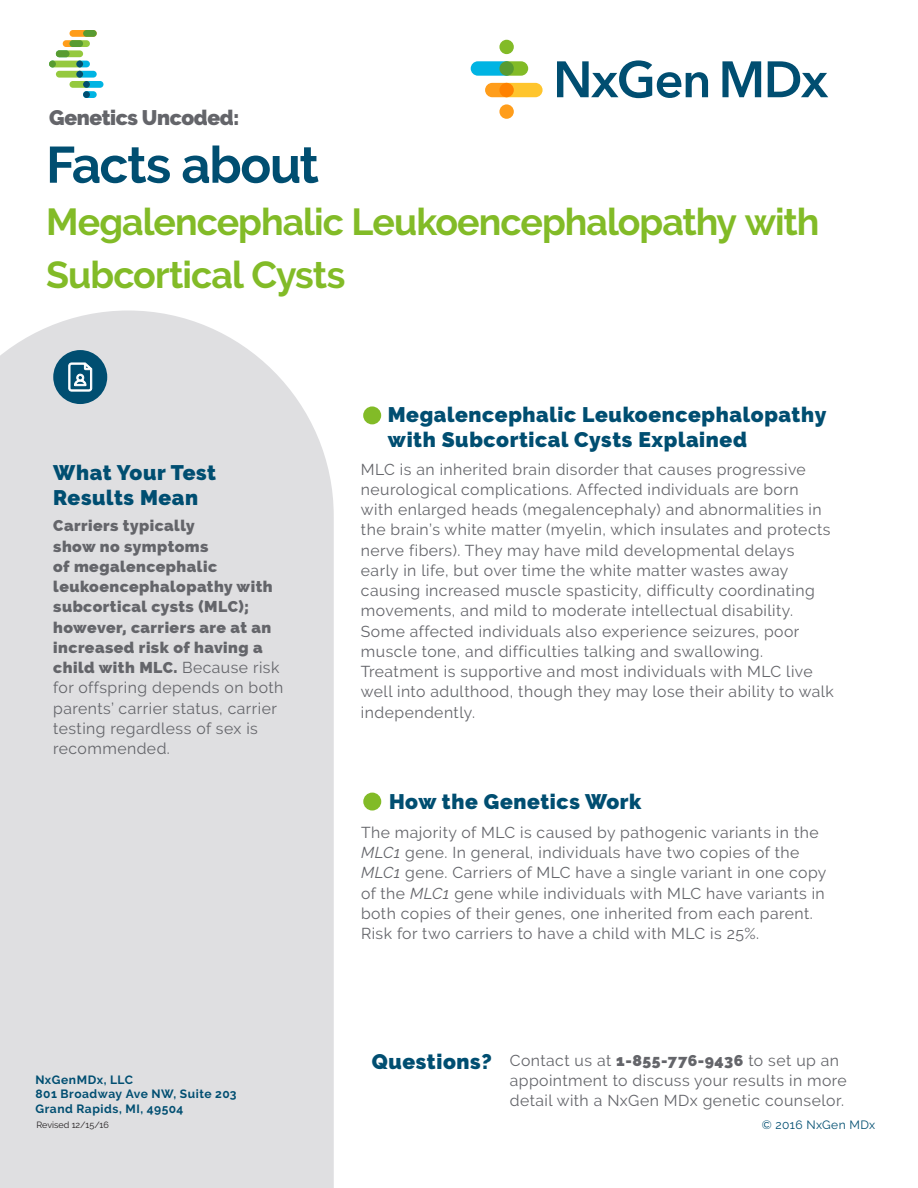
<style>
.page{position:relative;width:918px;height:1188px;background:#fff}
.page>*{position:absolute;margin:0;border:0;box-sizing:border-box;transform-origin:0 0}
.t1{font:700 51px "Raleway";letter-spacing:-.025em;color:#004e71}
.t2{font:700 37.5px/52.5px "Raleway";letter-spacing:-.025em;color:#82bb27}
.Body{font:900 21px/25.2px "Raleway";letter-spacing:.03em;color:#004e71}
.Body-2{font:900 21px "Raleway";letter-spacing:-.02em;color:#64656a}
.Body-3{font:15.75px/20.2px "Raleway";letter-spacing:.03em;color:#64656a}
.Body-4{font:800 15.75px/20.2px "Raleway";letter-spacing:.03em;color:#64656a}
.Body-5{font:700 12px "Raleway";letter-spacing:.04em;color:#004e71}
.Body-6{font:12px "Raleway";letter-spacing:.03em;color:#004e71}
.t3{font:9px "Raleway";color:#231f20}
.s1{font-weight:400}
.s2{font-style:italic}
.s3{font-weight:800}
</style>
<div class="page">
<div style="left:0;top:311px;width:334px;height:877px;background:#dfdfe1"></div>
<svg style="left:722px;top:61px;width:39px;height:36px"></svg>
<svg style="left:768px;top:61px;width:60px;height:36px"></svg>
<svg style="left:557px;top:60px;width:151px;height:38px"></svg>
<svg style="left:485px;top:83px;width:58px;height:14px"></svg>
<svg style="left:471px;top:61px;width:57px;height:15px"></svg>
<div style="left:499px;top:40px;width:15px;height:14px;background:#82bb27;border-radius:50%"></div>
<div style="left:499px;top:104px;width:15px;height:15px;background:#ff9d1b;border-radius:50%"></div>
<div style="left:499px;top:61px;width:15px;height:15px;background:#589b31;border-radius:50%"></div>
<div style="left:499px;top:83px;width:15px;height:14px;background:#ff8200;border-radius:50%"></div>
<div style="left:70px;top:30px;width:27px;height:7px;background:#ff9d1b;border-radius:3px"></div>
<div style="left:83px;top:91px;width:14px;height:7px;background:#00b4e3;border-radius:3px"></div>
<div style="left:76px;top:61px;width:14px;height:6px;background:#00b4e3;border-radius:3px"></div>
<div style="left:83px;top:81px;width:20px;height:7px;background:#00b4e3;border-radius:3px"></div>
<div style="left:76px;top:71px;width:21px;height:7px;background:#00b4e3;border-radius:3px"></div>
<svg style="left:63px;top:40px;width:20px;height:7px"></svg>
<div style="left:56px;top:71px;width:27px;height:7px;background:#95c93e;border-radius:3px"></div>
<div style="left:56px;top:50px;width:27px;height:7px;background:#95c93e;border-radius:3px"></div>
<div style="left:49px;top:61px;width:34px;height:6px;background:#95c93e;border-radius:3px"></div>
<div style="left:70px;top:40px;width:20px;height:7px;background:#95c93e;border-radius:3px"></div>
<div style="left:70px;top:81px;width:20px;height:7px;background:#95c93e;border-radius:3px"></div>
<div style="left:83px;top:30px;width:14px;height:7px;background:#589b31;border-radius:3px"></div>
<div style="left:70px;top:40px;width:13px;height:7px;background:#589b31;border-radius:3px"></div>
<div style="left:56px;top:50px;width:14px;height:7px;background:#589b31;border-radius:3px"></div>
<div style="left:83px;top:91px;width:7px;height:7px;background:#004e71;border-radius:50%"></div>
<div style="left:83px;top:81px;width:7px;height:7px;background:#004e71;border-radius:50%"></div>
<div style="left:76px;top:71px;width:7px;height:7px;background:#004e71;border-radius:50%"></div>
<div style="left:76px;top:61px;width:7px;height:6px;background:#004e71;border-radius:50%"></div>
<div style="left:49px;top:61px;width:7px;height:6px;background:#589b31;border-radius:50%"></div>
<div style="left:53px;top:350px;width:54px;height:54px;background:#004e71;border-radius:50%"></div>
<svg style="left:68px;top:363px;width:24px;height:28px"></svg>
<div style="left:363px;top:793px;width:18px;height:18px;background:#82bb27;border-radius:50%"></div>
<div style="left:363px;top:406px;width:18px;height:18px;background:#82bb27;border-radius:50%"></div>
<p class="Body-2" style="left:49px;top:105px;width:192px">Genetics Uncoded:</p>
<p class="t1" style="left:46px;top:136px;width:274px">Facts about</p>
<p class="t2" style="left:46px;top:196px;width:775px">Megalencephalic Leukoencephalopathy with<br>Subcortical Cysts</p>
<p class="Body" style="left:53px;top:460px;width:164px">What Your Test<br>Results Mean</p>
<p class="Body-4" style="left:53px;top:516px;width:232px">Carriers typically<br>show no symptoms<br>of megalencephalic leukoencephalopathy with subcortical cysts (MLC); however, carriers are at an increased risk of having a child with MLC. <span class="s1">Because risk for offspring depends on both parents’ carrier status, carrier testing regardless of sex is recommended.</span></p>
<p class="Body-5" style="left:35px;top:1073px;width:99px">NxGenMDx, LLC</p>
<p class="Body-5" style="left:35px;top:1087px;width:203px">801 Broadway Ave NW, Suite 203</p>
<p class="Body-5" style="left:35px;top:1102px;width:150px">Grand Rapids, MI, 49504</p>
<p class="Body" style="left:388px;top:402px;width:440px">Megalencephalic Leukoencephalopathy with Subcortical Cysts Explained</p>
<p class="Body-3" style="left:361px;top:459px;width:475px">MLC is an inherited brain disorder that causes progressive neurological complications. Affected individuals are born with enlarged heads (megalencephaly) and abnormalities in the brain’s white matter (myelin, which insulates and protects nerve fibers). They may have mild developmental delays early in life, but over time the white matter wastes away causing increased muscle spasticity, difficulty coordinating movements, and mild to moderate intellectual disability.<br>Some affected individuals also experience seizures, poor muscle tone, and difficulties talking and swallowing.<br>Treatment is supportive and most individuals with MLC live well into adulthood, though they may lose their ability to walk independently.</p>
<p class="Body" style="left:389px;top:789px;width:254px">How the Genetics Work</p>
<p class="Body-3" style="left:361px;top:822px;width:467px">The majority of MLC is caused by pathogenic variants in the <span class="s2">MLC1</span> gene. In general, individuals have two copies of the <span class="s2">MLC1</span> gene. Carriers of MLC have a single variant in one copy of the <span class="s2">MLC1</span> gene while individuals with MLC have variants in both copies of their genes, one inherited from each parent.<br>Risk for two carriers to have a child with MLC is 25%.</p>
<p class="Body" style="left:372px;top:1049px;width:122px">Questions?</p>
<p class="Body-3" style="left:510px;top:1050px;width:339px">Contact us at <span class="s3">1-855-776-9436</span> to set up an appointment to discuss your results in more detail with a NxGen MDx genetic counselor.</p>
<p class="t3" style="left:37px;top:1120px;width:74px">Revised 12/15/16</p>
<p class="Body-6" style="left:762px;top:1118px;width:115px">© 2016 NxGen MDx</p>
</div>
